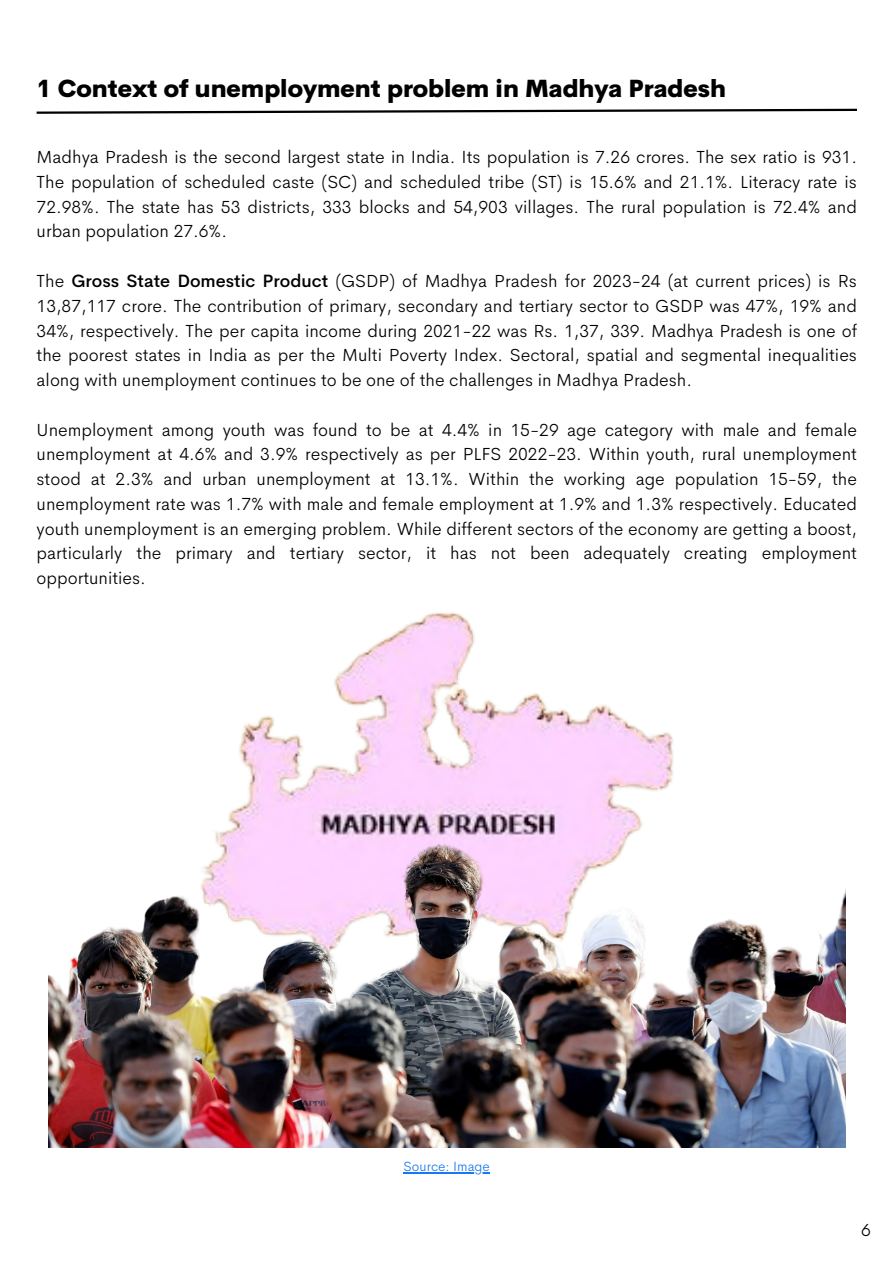
<style>
.page{position:relative;width:894px;height:1264px;background:#fff}
.page>*{position:absolute;margin:0;border:0;box-sizing:border-box;transform-origin:0 0}
.t1{font:800 24px "Cerebri Sans";color:#000}
.t2{font:300 17.7px/24.8px "Cerebri Sans";color:#000;text-align:justify}
.t3{font:300 13.5px "Cerebri Sans";color:#1877f2}
.s1{font-weight:500}
</style>
<div class="page">
<svg style="left:36px;top:108px;width:822px;height:6px"></svg>
<img style="left:388px;top:612px;width:87px;height:25px">
<img style="left:48px;top:637px;width:797px;height:509px">
<hr style="left:403px;top:1172px;width:87px;height:1px;background:#1877f2">
<p class="t1" style="left:37px;top:73px;width:690px">1 Context of unemployment problem in Madhya Pradesh</p>
<h2 class="t2" style="left:37px;top:145px;width:821px">Madhya Pradesh is the second largest state in India. Its population is 7.26 crores. The sex ratio is 931.<br>The population of scheduled caste (SC) and scheduled tribe (ST) is 15.6% and 21.1%. Literacy rate is 72.98%. The state has 53 districts, 333 blocks and 54,903 villages. The rural population is 72.4% and urban population 27.6%.</h2>
<h2 class="t2" style="left:37px;top:268px;width:821px">The <span class="s1">Gross State Domestic Product</span> (GSDP) of Madhya Pradesh for 2023-24 (at current prices) is Rs 13,87,117 crore. The contribution of primary, secondary and tertiary sector to GSDP was 47%, 19% and 34%, respectively. The per capita income during 2021-22 was Rs. 1,37, 339. Madhya Pradesh is one of the poorest states in India as per the Multi Poverty Index. Sectoral, spatial and segmental inequalities along with unemployment continues to be one of the challenges in Madhya Pradesh.</h2>
<p class="t2" style="left:37px;top:417px;width:821px">Unemployment among youth was found to be at 4.4% in 15-29 age category with male and female unemployment at 4.6% and 3.9% respectively as per PLFS 2022-23. Within youth, rural unemployment stood at 2.3% and urban unemployment at 13.1%. Within the working age population 15-59, the unemployment rate was 1.7% with male and female employment at 1.9% and 1.3% respectively. Educated youth unemployment is an emerging problem. While different sectors of the economy are getting a boost, particularly the primary and tertiary sector, it has not been adequately creating employment opportunities.</p>
<p class="t3" style="left:403px;top:1157px;width:88px">Source: Image</p>
<p class="t2" style="left:861px;top:1217px;width:11px">6</p>
</div>
